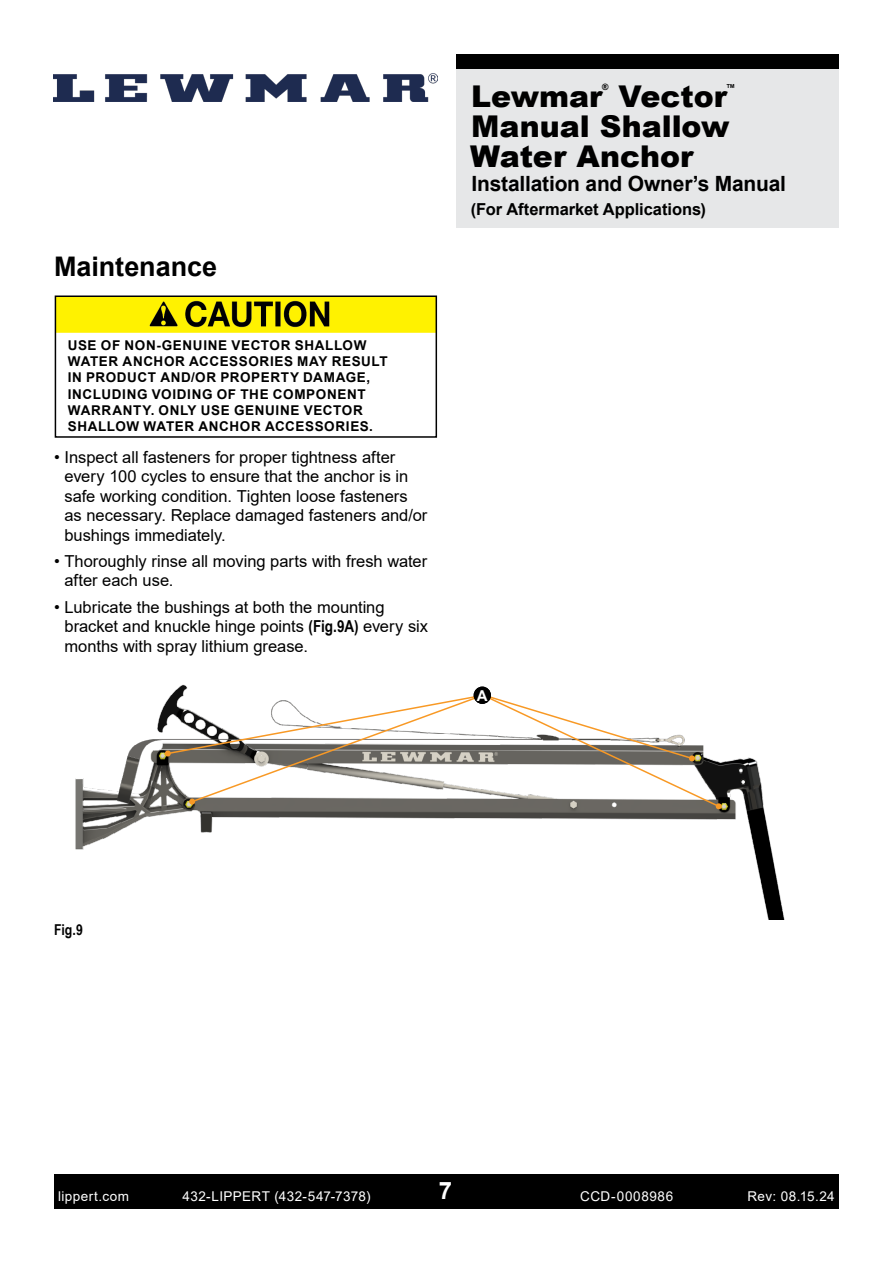
<style>
.page{position:relative;width:893px;height:1263px;background:#fff}
.page>*{position:absolute;margin:0;border:0;box-sizing:border-box;transform-origin:0 0}
.t1{font:900 30px/30px "Arial";color:#000}
.t2{font:700 27px "Arial";letter-spacing:-.005em;color:#000}
.t3{font:700 24px "Arial";color:#fff}
.t4{font:700 21px "Arial";letter-spacing:-.01em;color:#000}
.t5{font:16.5px/19.5px "Arial";color:#000}
.t6{font:700 16.5px "Arial";letter-spacing:-.005em;color:#000}
.t7{font:700 15px "Arial Narrow";color:#000}
.t8{font:700 15px "Arial";color:#fff}
.t9{font:700 13.5px/16.2px "Arial";letter-spacing:.045em;color:#000}
.t10{font:13.5px "Arial";letter-spacing:.035em;color:#fff}
.t11{font:700 9.6px "Arial";color:#000}
.t12{font:900 8.7px "Arial";color:#000}
.s1{font-family:"Arial Narrow";font-weight:700}
</style>
<div class="page">
<div style="left:54px;top:1174px;width:785px;height:35px;background:#000"></div>
<img style="left:53px;top:73px;width:384px;height:28px">
<div style="left:457px;top:54px;width:382px;height:173px;background:#e6e7e8"></div>
<div style="left:457px;top:54px;width:382px;height:14px;background:#000"></div>
<img style="left:58px;top:298px;width:376px;height:35px">
<div style="left:55px;top:295px;width:382px;height:143px;border:2px solid #000"></div>
<img style="left:75px;top:684px;width:710px;height:235px">
<svg style="left:165px;top:693px;width:557px;height:117px"></svg>
<div style="left:474px;top:687px;width:17px;height:17px;background:#000;border-radius:50%"></div>
<h2 class="t2" style="left:54px;top:247px;width:165px">Maintenance</h2>
<p class="t9" style="left:68px;top:337px;width:321px">USE OF NON-GENUINE VECTOR SHALLOW WATER ANCHOR ACCESSORIES MAY RESULT IN PRODUCT AND/OR PROPERTY DAMAGE, INCLUDING VOIDING OF THE COMPONENT WARRANTY. ONLY USE GENUINE VECTOR SHALLOW WATER ANCHOR ACCESSORIES.</p>
<p class="t5" style="left:64px;top:447px;width:364px;text-indent:-10px">• Inspect all fasteners for proper tightness after every 100 cycles to ensure that the anchor is in safe working condition. Tighten loose fasteners as necessary. Replace damaged fasteners and/or bushings immediately.</p>
<p class="t5" style="left:64px;top:551px;width:364px;text-indent:-10px">• Thoroughly rinse all moving parts with fresh water after each use.</p>
<p class="t5" style="left:64px;top:597px;width:365px;text-indent:-10px">• Lubricate the bushings at both the mounting bracket and knuckle hinge points <span class="s1">(Fig.9A)</span> every six months with spray lithium grease.</p>
<h1 class="t1" style="left:471px;top:81px;width:133px">Lewmar</h1>
<p class="t12" style="left:602px;top:81px;width:8px">®</p>
<h1 class="t1" style="left:619px;top:81px;width:110px">Vector</h1>
<p class="t11" style="left:726px;top:81px;width:11px">™</p>
<h1 class="t1" style="left:470px;top:111px;width:261px">Manual Shallow<br>Water Anchor</h1>
<p class="t4" style="left:471px;top:169px;width:316px">Installation and Owner’s Manual</p>
<p class="t6" style="left:471px;top:198px;width:236px">(For Aftermarket Applications)</p>
<p class="t8" style="left:477px;top:685px;width:12px">A</p>
<p class="t7" style="left:54px;top:918px;width:31px">Fig.9</p>
<p class="t10" style="left:58px;top:1186px;width:72px">lippert.com</p>
<p class="t10" style="left:183px;top:1186px;width:189px">432-LIPPERT (432-547-7378)</p>
<h3 class="t3" style="left:439px;top:1173px;width:15px">7</h3>
<p class="t10" style="left:748px;top:1186px;width:89px">Rev: 08.15.24</p>
<p class="t10" style="left:580px;top:1187px;width:95px">CCD-0008986</p>
</div>
